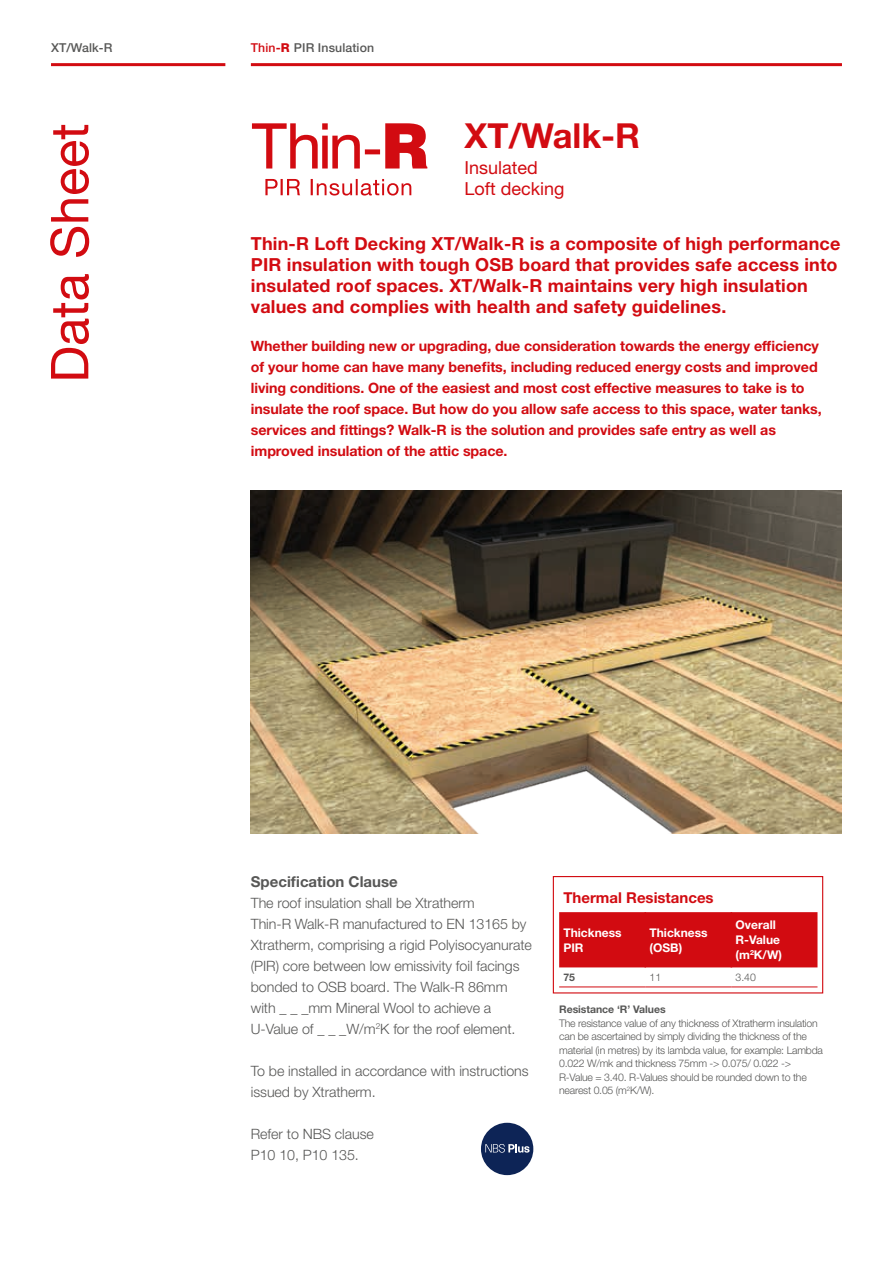
<style>
.page{position:relative;width:893px;height:1263px;background:#fff}
.page>*{position:absolute;margin:0;border:0;box-sizing:border-box;transform-origin:0 0}
.t1{font:52.2px "Helvetica Neue LT Std";color:#d20b11}
.t2{font:700 34.5px "Helvetica Neue LT Std";color:#d20b11}
.t3{font:700 18px/21px "Helvetica Neue LT Std";letter-spacing:.01em;color:#d20b11}
.t4{font:18px/21px "Helvetica Neue LT Std";color:#d20b11}
.t5{font:700 15px "Helvetica Neue LT Std";color:#575756}
.t6{font:700 15px "Helvetica Neue LT Std";color:#d20b11}
.t7{font:700 14.25px/21px "Helvetica Neue LT Std";letter-spacing:-.005em;color:#d20b11}
.t8{font:300 14.25px/21px "Helvetica Neue LT Std";letter-spacing:-.005em;color:#575756}
.t9{font:500 12.3px "Helvetica Neue LT Std";letter-spacing:.01em;color:#575756}
.t10{font:700 12px/15px "Helvetica Neue LT Std";color:#fff}
.t11{font:300 10.5px/13.5px "Helvetica Neue LT Std";letter-spacing:-.02em;color:#575756}
.t12{font:700 10.5px "Helvetica Neue LT Std";letter-spacing:-.005em;color:#575756}
.s1{color:#d20b11}
.s2{font-weight:700;color:#d20b11}
.s3{font-weight:800;color:#d20b11}
</style>
<div class="page">
<hr style="left:251px;top:63px;width:591px;height:3px;background:#d20b11">
<hr style="left:51px;top:63px;width:174px;height:3px;background:#d20b11">
<svg style="left:252px;top:123px;width:175px;height:45px"></svg>
<svg style="left:265px;top:179px;width:146px;height:17px"></svg>
<div style="left:553px;top:876px;width:270px;height:117px;background:#fff;border:1px solid #d20b11"></div>
<div style="left:559px;top:912px;width:258px;height:55px;background:#d20b11"></div>
<hr style="left:644px;top:912px;width:2px;height:55px;background:#d20b11">
<hr style="left:731px;top:912px;width:1px;height:55px;background:#d20b11">
<hr style="left:559px;top:987px;width:86px;height:1px;background:#d20b11">
<hr style="left:645px;top:987px;width:86px;height:1px;background:#d20b11">
<hr style="left:731px;top:987px;width:86px;height:1px;background:#d20b11">
<div style="left:481px;top:1123px;width:52px;height:52px;background:#0d2456;border-radius:50%"></div>
<svg style="left:485px;top:1144px;width:45px;height:8px"></svg>
<img style="left:251px;top:491px;width:591px;height:342px">
<p class="t9" style="left:51px;top:40px;width:63px">XT/Walk-R</p>
<p class="t9" style="left:251px;top:40px;width:125px"><span class="s1">Thin</span><span class="s2">-</span><span class="s3">R</span> PIR Insulation</p>
<h1 class="t1" style="left:39px;top:383px;width:261px;rotate:-90deg">Data Sheet</h1>
<h2 class="t2" style="left:465px;top:114px;width:177px">XT/Walk-R</h2>
<p class="t4" style="left:465px;top:157px;width:102px">Insulated<br>Loft decking</p>
<p class="t3" style="left:251px;top:233px;width:591px">Thin-R Loft Decking XT/Walk-R is a composite of high performance PIR insulation with tough OSB board that provides safe access into insulated roof spaces. XT/Walk-R maintains very high insulation values and complies with health and safety guidelines.</p>
<p class="t7" style="left:251px;top:335px;width:572px">Whether building new or upgrading, due consideration towards the energy efficiency of your home can have many benefits, including reduced energy costs and improved living conditions. One of the easiest and most cost effective measures to take is to insulate the roof space. But how do you allow safe access to this space, water tanks, services and fittings? Walk-R is the solution and provides safe entry as well as improved insulation of the attic space.</p>
<p class="t5" style="left:251px;top:872px;width:148px">Specification Clause</p>
<p class="t8" style="left:251px;top:892px;width:283px">The roof insulation shall be Xtratherm<br>Thin-R Walk-R manufactured to EN 13165 by Xtratherm, comprising a rigid Polyisocyanurate (PIR) core between low emissivity foil facings bonded to OSB board. The Walk-R 86mm with _ _ _mm Mineral Wool to achieve a U-Value of _ _ _W/m<sup>2</sup>K for the roof element.</p>
<p class="t8" style="left:251px;top:1060px;width:279px">To be installed in accordance with instructions issued by Xtratherm.</p>
<p class="t8" style="left:251px;top:1123px;width:125px">Refer to NBS clause<br>P10 10, P10 135.</p>
<p class="t6" style="left:563px;top:888px;width:152px">Thermal Resistances</p>
<p class="t10" style="left:563px;top:924px;width:60px">Thickness<br>PIR</p>
<p class="t10" style="left:649px;top:924px;width:60px">Thickness (OSB)</p>
<p class="t10" style="left:736px;top:917px;width:48px">Overall<br>R-Value (m<sup>2</sup>K/W)</p>
<p class="t12" style="left:563px;top:971px;width:13px">75</p>
<p class="t11" style="left:649px;top:970px;width:13px">11</p>
<p class="t11" style="left:736px;top:970px;width:22px">3.40</p>
<p class="t12" style="left:559px;top:1003px;width:108px">Resistance ‘R’ Values</p>
<p class="t11" style="left:559px;top:1016px;width:265px">The resistance value of any thickness of Xtratherm insulation can be ascertained by simply dividing the thickness of the material (in metres) by its lambda value, for example: Lambda 0.022 W/mk and thickness 75mm -&gt; 0.075/ 0.022 -&gt; R-Value = 3.40. R-Values should be rounded down to the nearest 0.05 (m<sup>2</sup>K/W).</p>
</div>
